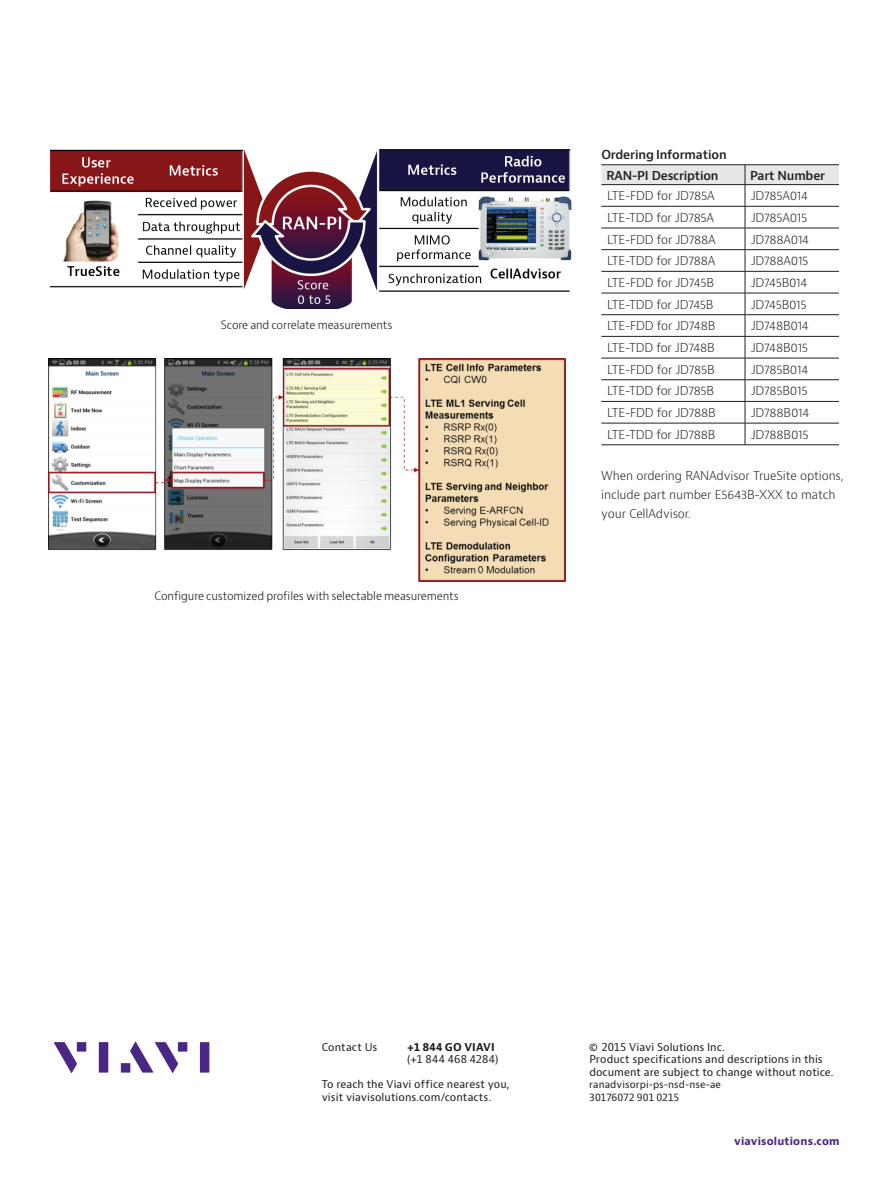
<style>
.page{position:relative;width:893px;height:1191px;background:#fff}
.page>*{position:absolute;margin:0;border:0;box-sizing:border-box;transform-origin:0 0}
.t1{font:300 12px/18.8px "Bernino Sans";letter-spacing:-.015em;color:#231f20}
.t2{font:600 12px/21px "Bernino Sans";letter-spacing:-.015em;color:#231f20;text-align:center}
.t3{font:300 11.25px "Bernino Sans";letter-spacing:-.01em;color:#110a0c}
.t4{font:10.5px/12.6px "Bernino Sans";letter-spacing:.005em;color:#231f20}
.t5{font:700 10.5px "Bernino Sans";letter-spacing:.02em;color:#4a2785}
.t6{font:700 10.5px "Bernino Sans";letter-spacing:.015em;color:#231f20}
.t7{font:9.75px/12.6px "Bernino Sans";letter-spacing:.005em;color:#231f20}
</style>
<div class="page">
<svg style="left:54px;top:1042px;width:23px;height:31px"></svg>
<div style="left:77px;top:1042px;width:9px;height:9px;background:#4a2785"></div>
<div style="left:99px;top:1042px;width:9px;height:30px;background:#4a2785"></div>
<div style="left:178px;top:1042px;width:9px;height:9px;background:#4a2785"></div>
<div style="left:200px;top:1042px;width:9px;height:30px;background:#4a2785"></div>
<svg style="left:130px;top:1041px;width:48px;height:32px"></svg>
<div style="left:121px;top:1063px;width:9px;height:9px;background:#4a2785"></div>
<img style="left:49px;top:149px;width:523px;height:160px">
<img style="left:48px;top:358px;width:517px;height:223px">
<svg style="left:601px;top:165px;width:238px;height:279px"></svg>
<hr style="left:601px;top:444px;width:144px;height:1px;background:#231f20">
<hr style="left:745px;top:444px;width:94px;height:1px;background:#231f20">
<hr style="left:601px;top:164px;width:144px;height:1px;background:#231f20">
<hr style="left:745px;top:164px;width:94px;height:1px;background:#231f20">
<p class="t3" style="left:221px;top:318px;width:173px">Score and correlate measurements</p>
<p class="t3" style="left:155px;top:589px;width:306px">Configure customized profiles with selectable measurements</p>
<p class="t2" style="left:601px;top:144px;width:127px">Ordering Information<br>RAN-PI Description</p>
<p class="t2" style="left:750px;top:165px;width:77px">Part Number</p>
<p class="t1" style="left:607px;top:187px;width:109px">LTE-FDD for JD785A</p>
<p class="t1" style="left:751px;top:187px;width:59px">JD785A014</p>
<p class="t1" style="left:607px;top:208px;width:108px">LTE-TDD for JD785A</p>
<p class="t1" style="left:751px;top:208px;width:58px">JD785A015</p>
<p class="t1" style="left:607px;top:230px;width:110px">LTE-FDD for JD788A</p>
<p class="t1" style="left:751px;top:230px;width:60px">JD788A014</p>
<p class="t1" style="left:607px;top:252px;width:109px">LTE-TDD for JD788A</p>
<p class="t1" style="left:751px;top:252px;width:59px">JD788A015</p>
<p class="t1" style="left:607px;top:273px;width:108px">LTE-FDD for JD745B</p>
<p class="t1" style="left:751px;top:273px;width:58px">JD745B014</p>
<p class="t1" style="left:607px;top:295px;width:108px">LTE-TDD for JD745B</p>
<p class="t1" style="left:751px;top:295px;width:57px">JD745B015</p>
<p class="t1" style="left:607px;top:317px;width:110px">LTE-FDD for JD748B</p>
<p class="t1" style="left:751px;top:317px;width:59px">JD748B014</p>
<p class="t1" style="left:607px;top:338px;width:109px">LTE-TDD for JD748B</p>
<p class="t1" style="left:751px;top:338px;width:59px">JD748B015</p>
<p class="t1" style="left:607px;top:360px;width:109px">LTE-FDD for JD785B</p>
<p class="t1" style="left:751px;top:360px;width:59px">JD785B014</p>
<p class="t1" style="left:607px;top:382px;width:108px">LTE-TDD for JD785B</p>
<p class="t1" style="left:751px;top:382px;width:58px">JD785B015</p>
<p class="t1" style="left:607px;top:403px;width:110px">LTE-FDD for JD788B</p>
<p class="t1" style="left:751px;top:403px;width:60px">JD788B014</p>
<p class="t1" style="left:607px;top:425px;width:109px">LTE-TDD for JD788B</p>
<p class="t1" style="left:751px;top:425px;width:59px">JD788B015</p>
<p class="t1" style="left:601px;top:467px;width:244px">When ordering RANAdvisor TrueSite options, include part number E5643B-XXX to match your CellAdvisor.</p>
<p class="t4" style="left:322px;top:1040px;width:57px">Contact Us</p>
<p class="t6" style="left:407px;top:1040px;width:89px">+1 844 GO VIAVI</p>
<p class="t4" style="left:407px;top:1053px;width:93px">(+1 844 468 4284)</p>
<p class="t4" style="left:322px;top:1078px;width:189px">To reach the Viavi office nearest you, visit viavisolutions.com/contacts.</p>
<p class="t4" style="left:589px;top:1040px;width:246px">© 2015 Viavi Solutions Inc.<br>Product specifications and descriptions in this document are subject to change without notice.</p>
<p class="t7" style="left:589px;top:1078px;width:133px">ranadvisorpi-ps-nsd-nse-ae<br>30176072 901 0215</p>
<p class="t5" style="left:734px;top:1134px;width:107px">viavisolutions.com</p>
</div>
